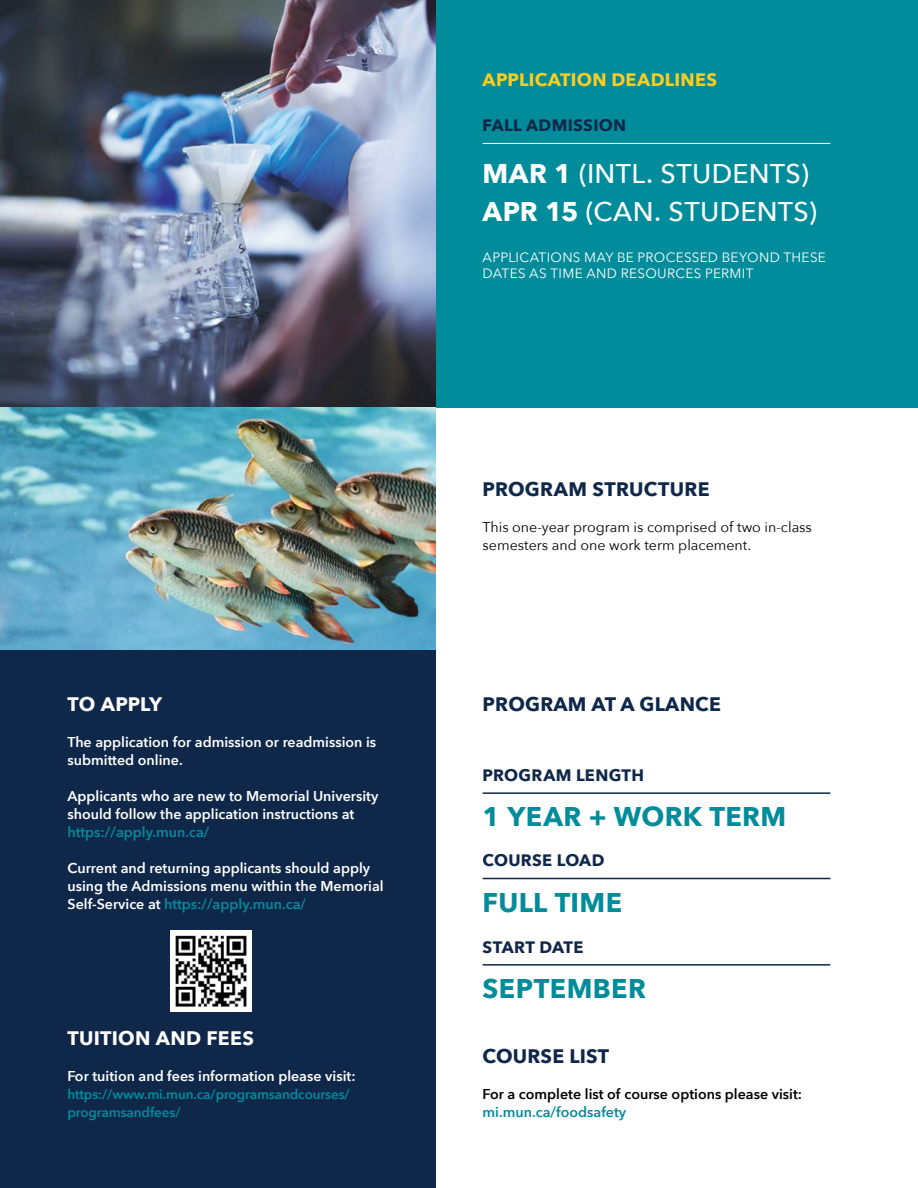
<style>
.page{position:relative;width:918px;height:1188px;background:#fff}
.page>*{position:absolute;margin:0;border:0;box-sizing:border-box;transform-origin:0 0}
.t1{font:500 27px "Avenir Next";letter-spacing:.01em;color:#fff}
.t2{font:700 27px "Avenir Next";letter-spacing:.015em;color:#008c9a}
.t3{font:700 19.5px "Avenir Next";letter-spacing:.01em;color:#0f2749}
.t4{font:700 19.5px "Avenir Next";letter-spacing:.015em;color:#fff}
.t5{font:700 18px "Avenir Next";letter-spacing:.015em;color:#ffcc1e}
.t6{font:700 16.5px "Avenir Next";letter-spacing:.015em;color:#0f2749}
.t7{font:600 14.25px/18px "Avenir Next";color:#fff}
.t8{font:14.25px/18px "Avenir Next";color:#000}
.t9{font:600 14.25px "Avenir Next";color:#000}
.t10{font:600 14.25px "Avenir Next";color:#008c9a}
.t11{font:13.5px/16.2px "Avenir Next";letter-spacing:.025em;color:#fff}
.t12{font:600 13.5px/18px "Avenir Next";letter-spacing:-.01em;color:#008c9a}
.s1{color:#008c9a}
.s2{font-weight:700}
</style>
<div class="page">
<div style="left:435px;top:0;width:483px;height:407px;background:#008c9a"></div>
<div style="left:0;top:407px;width:435px;height:781px;background:#0f2749"></div>
<img style="left:170px;top:930px;width:81px;height:81px">
<hr style="left:483px;top:792px;width:347px;height:2px;background:#0f2749">
<hr style="left:483px;top:878px;width:347px;height:1px;background:#0f2749">
<hr style="left:483px;top:964px;width:347px;height:2px;background:#0f2749">
<hr style="left:483px;top:143px;width:347px;height:1px;background:#fff">
<img style="left:0;top:0;width:435px;height:649px">
<h2 class="t4" style="left:68px;top:688px;width:96px">TO APPLY</h2>
<p class="t7" style="left:68px;top:733px;width:310px">The application for admission or readmission is submitted online.</p>
<p class="t7" style="left:68px;top:787px;width:312px">Applicants who are new to Memorial University should follow the application instructions at</p>
<p class="t10" style="left:68px;top:820px;width:144px">https://apply.mun.ca/</p>
<p class="t7" style="left:68px;top:859px;width:318px">Current and returning applicants should apply using the Admissions menu within the Memorial<br>Self-Service at <span class="s1">https://apply.mun.ca/</span></p>
<h2 class="t4" style="left:68px;top:1021px;width:188px">TUITION AND FEES</h2>
<p class="t7" style="left:68px;top:1067px;width:290px">For tuition and fees information please visit:</p>
<p class="t12" style="left:68px;top:1085px;width:284px">https://www.mi.mun.ca/programsandcourses/ programsandfees/</p>
<p class="t5" style="left:483px;top:64px;width:236px">APPLICATION DEADLINES</p>
<p class="t6" style="left:483px;top:111px;width:145px">FALL ADMISSION</p>
<h1 class="t1" style="left:483px;top:150px;width:328px"><span class="s2">MAR 1</span> (INTL. STUDENTS)</h1>
<h1 class="t1" style="left:483px;top:189px;width:336px"><span class="s2">APR 15</span> (CAN. STUDENTS)</h1>
<p class="t11" style="left:483px;top:249px;width:345px">APPLICATIONS MAY BE PROCESSED BEYOND THESE<br>DATES AS TIME AND RESOURCES PERMIT</p>
<h2 class="t3" style="left:483px;top:472px;width:228px">PROGRAM STRUCTURE</h2>
<p class="t8" style="left:483px;top:517px;width:331px">This one-year program is comprised of two in-class semesters and one work term placement.</p>
<h2 class="t3" style="left:483px;top:688px;width:240px">PROGRAM AT A GLANCE</h2>
<p class="t6" style="left:483px;top:761px;width:163px">PROGRAM LENGTH</p>
<h1 class="t2" style="left:483px;top:793px;width:305px">1 YEAR + WORK TERM</h1>
<p class="t6" style="left:483px;top:846px;width:123px">COURSE LOAD</p>
<h1 class="t2" style="left:483px;top:879px;width:141px">FULL TIME</h1>
<p class="t6" style="left:483px;top:932px;width:102px">START DATE</p>
<h1 class="t2" style="left:483px;top:965px;width:165px">SEPTEMBER</h1>
<h2 class="t3" style="left:483px;top:1039px;width:128px">COURSE LIST</h2>
<p class="t9" style="left:483px;top:1082px;width:321px">For a complete list of course options please visit:</p>
<p class="t10" style="left:483px;top:1100px;width:145px">mi.mun.ca/foodsafety</p>
</div>
